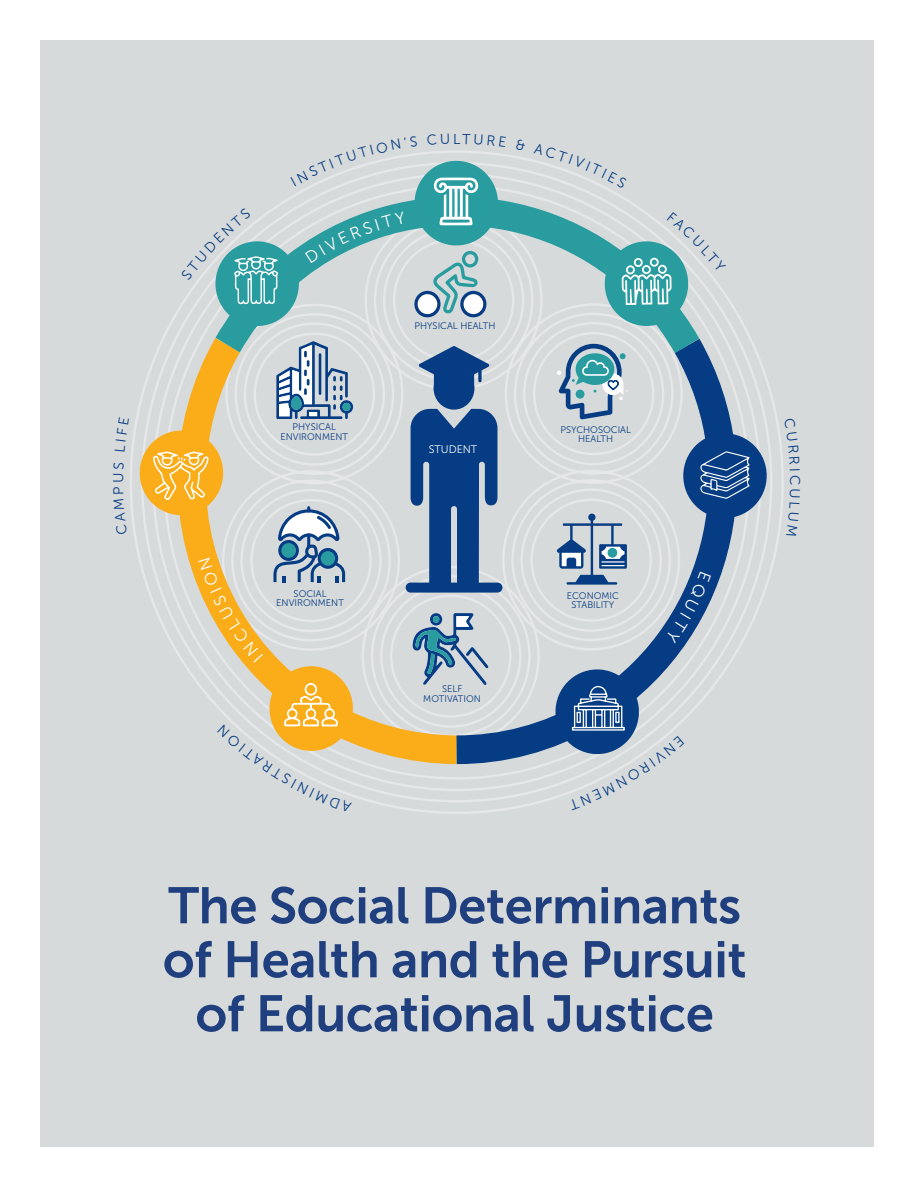
<style>
.page{position:relative;width:918px;height:1188px;background:#fff}
.page>*{position:absolute;margin:0;border:0;box-sizing:border-box;transform-origin:0 0}
.t1{font:51px/54px "Museo Sans 700";letter-spacing:-.01em;color:#1f3f7e;text-align:center}
.t2{font:14.4px "Museo Sans 300";color:#053c83}
.t3{font:14.1px "Museo Sans 300";color:#053c83}
.t4{font:10.95px "Museo Sans 300";color:#fff}
.t5{font:9.6px/9.6px "Museo Sans 300";color:#053c83;text-align:center}
</style>
<div class="page">
<div style="left:40px;top:40px;width:834px;height:1107px;background:#d7dada"></div>
<svg style="left:130px;top:295px;width:654px;height:519px"></svg>
<svg style="left:139px;top:306px;width:346px;height:473px"></svg>
<svg style="left:428px;top:307px;width:332px;height:471px"></svg>
<svg style="left:189px;top:155px;width:537px;height:230px"></svg>
<div style="left:270px;top:666px;width:83px;height:85px;background:#faac19;border-radius:50%"></div>
<div style="left:683px;top:433px;width:84px;height:85px;background:#053c83;border-radius:50%"></div>
<svg style="left:700px;top:451px;width:50px;height:48px"></svg>
<svg style="left:137px;top:428px;width:89px;height:90px"></svg>
<svg style="left:276px;top:341px;width:77px;height:78px"></svg>
<svg style="left:273px;top:506px;width:72px;height:76px"></svg>
<svg style="left:406px;top:346px;width:96px;height:247px"></svg>
<svg style="left:198px;top:557px;width:65px;height:105px"></svg>
<svg style="left:666px;top:571px;width:45px;height:72px"></svg>
<svg style="left:181px;top:151px;width:325px;height:177px"></svg>
<svg style="left:534px;top:155px;width:93px;height:34px"></svg>
<svg style="left:604px;top:212px;width:122px;height:115px"></svg>
<svg style="left:554px;top:668px;width:130px;height:142px"></svg>
<svg style="left:217px;top:683px;width:135px;height:130px"></svg>
<h2 class="t2" style="left:453px;top:131px;width:9px">L</h2>
<p class="t5" style="left:280px;top:422px;width:69px">PHYSICAL<br>ENVIRONMENT</p>
<p class="t5" style="left:276px;top:589px;width:69px">SOCIAL<br>ENVIRONMENT</p>
<p class="t5" style="left:415px;top:321px;width:82px">PHYSICAL HEALTH</p>
<p class="t4" style="left:429px;top:443px;width:50px">STUDENT</p>
<p class="t5" style="left:423px;top:684px;width:59px">SELF<br>MOTIVATION</p>
<p class="t5" style="left:560px;top:425px;width:72px">PSYCHOSOCIAL<br>HEALTH</p>
<p class="t5" style="left:567px;top:591px;width:54px">ECONOMIC<br>STABILITY</p>
<h3 class="t3" style="left:803px;top:475px;width:12px;rotate:90deg">C</h3>
<h1 class="t1" style="left:163px;top:879px;width:585px">The Social Determinants of Health and the Pursuit of Educational Justice</h1>
</div>
